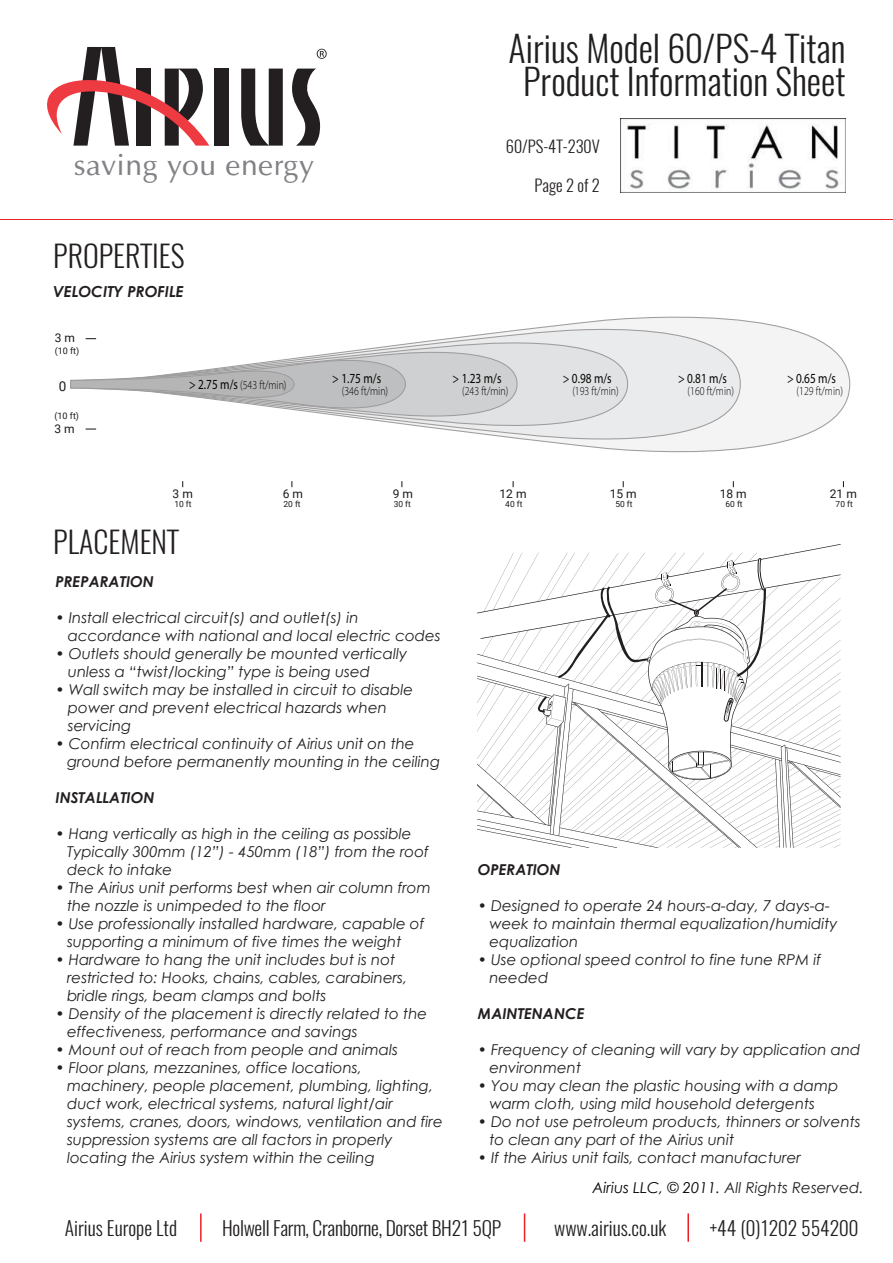
<style>
.page{position:relative;width:893px;height:1263px;background:#fff}
.page>*{position:absolute;margin:0;border:0;box-sizing:border-box;transform-origin:0 0}
.t1{font:300 36px/33px "Oswald";color:#211e1e;text-align:center}
.t2{font:300 30px "Oswald";color:#231f20}
.t3{font:29.7px "Optima";letter-spacing:.02em;color:#808285}
.t4{font:300 19.5px "Oswald";color:#211e1e}
.t5{font:300 16.5px "Oswald";color:#231f20}
.t6{font:italic 700 15.15px "Century Gothic";color:#231f20}
.t7{font:italic 15px "Century Gothic";color:#231f20}
.t8{font:italic 700 15px "Century Gothic";color:#231f20}
.t9{font:13.95px "Myriad Pro";color:#050504;scale:.81 1}
.t10{font:13.5px "Roboto";color:#1b1b19}
.t11{font:300 12.15px "Myriad Pro";color:#050504;scale:.81 1}
.t12{font:12px "Roboto";color:#1b1b19}
.t13{font:9px "Roboto";color:#1b1b19}
.t14{font:8.4px "Roboto";color:#1b1b19}
.s1{font-weight:400;font-size:13.95px}
.s2{color:#050504}
</style>
<div class="page">
<hr style="left:1px;top:219px;width:892px;height:1px;background:#eb262b">
<div style="left:214px;top:69px;width:14px;height:77px;background:#231f20"></div>
<svg style="left:241px;top:69px;width:42px;height:77px"></svg>
<svg style="left:292px;top:69px;width:29px;height:77px"></svg>
<svg style="left:47px;top:47px;width:162px;height:99px"></svg>
<svg style="left:317px;top:49px;width:10px;height:10px"></svg>
<img style="left:621px;top:118px;width:224px;height:75px">
<hr style="left:200px;top:1213px;width:2px;height:29px;background:#ec2026">
<svg style="left:524px;top:1213px;width:1px;height:29px"></svg>
<hr style="left:687px;top:1213px;width:2px;height:29px;background:#ec2026">
<svg style="left:477px;top:544px;width:364px;height:304px"></svg>
<svg style="left:741px;top:320px;width:109px;height:129px"></svg>
<svg style="left:537px;top:317px;width:204px;height:135px"></svg>
<svg style="left:448px;top:327px;width:181px;height:114px"></svg>
<svg style="left:70px;top:338px;width:448px;height:92px"></svg>
<h3 class="t3" style="left:74px;top:147px;width:242px">saving you energy</h3>
<h2 class="t2" style="left:53px;top:243px;width:133px">PROPERTIES</h2>
<p class="t6" style="left:53px;top:286px;width:132px">VELOCITY PROFILE</p>
<p class="t12" style="left:55px;top:332px;width:22px">3 m</p>
<p class="t13" style="left:55px;top:346px;width:26px">(10 ft)</p>
<p class="t10" style="left:59px;top:380px;width:9px">0</p>
<p class="t11" style="left:189px;top:380px;width:122px"><span class="s1">&gt; 2.75 m/s</span> (543 ft/min)</p>
<p class="t13" style="left:54px;top:411px;width:26px">(10 ft)</p>
<p class="t12" style="left:54px;top:423px;width:22px">3 m</p>
<p class="t9" style="left:332px;top:373px;width:62px">&gt; 1.75 m/s</p>
<p class="t11" style="left:342px;top:387px;width:59px">(346 ft/min)</p>
<h1 class="t1" style="left:508px;top:35px;width:338px">Airius Model 60/PS-4 Titan<br>Product Information Sheet</h1>
<p class="t5" style="left:506px;top:139px;width:95px">60/PS-4T-230V</p>
<p class="t5" style="left:535px;top:179px;width:67px">Page 2 of 2</p>
<p class="t9" style="left:453px;top:373px;width:62px">&gt; 1.23 m/s</p>
<p class="t11" style="left:462px;top:387px;width:59px">(243 ft/min)</p>
<p class="t9" style="left:563px;top:373px;width:62px">&gt; 0.98 m/s</p>
<p class="t11" style="left:572px;top:387px;width:59px">(193 ft/min)</p>
<p class="t9" style="left:678px;top:373px;width:62px">&gt; 0.81 m/s</p>
<p class="t11" style="left:688px;top:387px;width:59px">(160 ft/min)</p>
<p class="t9" style="left:787px;top:373px;width:62px">&gt; 0.65 m/s</p>
<p class="t11" style="left:797px;top:387px;width:59px">(129 ft/min)</p>
<p class="t12" style="left:173px;top:488px;width:22px">3 m</p>
<p class="t12" style="left:283px;top:488px;width:22px">6 m</p>
<p class="t12" style="left:393px;top:488px;width:22px">9 m</p>
<p class="t12" style="left:500px;top:488px;width:28px">12 m</p>
<p class="t12" style="left:610px;top:488px;width:28px">15 m</p>
<p class="t12" style="left:720px;top:488px;width:28px">18 m</p>
<p class="t12" style="left:830px;top:488px;width:28px">21 m</p>
<p class="t14" style="left:174px;top:500px;width:19px">10 ft</p>
<p class="t14" style="left:284px;top:500px;width:19px">20 ft</p>
<p class="t14" style="left:394px;top:500px;width:19px">30 ft</p>
<p class="t14" style="left:505px;top:500px;width:19px">40 ft</p>
<p class="t14" style="left:615px;top:500px;width:19px">50 ft</p>
<p class="t14" style="left:725px;top:500px;width:19px">60 ft</p>
<p class="t14" style="left:836px;top:500px;width:19px">70 ft</p>
<h2 class="t2" style="left:53px;top:529px;width:127px">PLACEMENT</h2>
<p class="t8" style="left:56px;top:576px;width:100px">PREPARATION</p>
<p class="t7" style="left:56px;top:612px;width:305px">ï Install electrical circuit(s) and outlet(s) in</p>
<p class="t7" style="left:68px;top:630px;width:374px">accordance with national and local electric codes</p>
<p class="t7" style="left:56px;top:648px;width:353px">ï Outlets should generally be mounted vertically</p>
<p class="t7" style="left:68px;top:666px;width:304px">unless a “twist/locking” type is being used</p>
<p class="t7" style="left:56px;top:684px;width:359px">ï Wall switch may be installed in circuit to disable</p>
<p class="t7" style="left:68px;top:702px;width:320px">power and prevent electrical hazards when</p>
<p class="t7" style="left:68px;top:720px;width:65px">servicing</p>
<p class="t7" style="left:56px;top:738px;width:361px">ï Confirm electrical continuity of Airius unit on the</p>
<p class="t7" style="left:67px;top:756px;width:375px">ground before permanently mounting in the ceiling</p>
<p class="t8" style="left:56px;top:792px;width:100px">INSTALLATION</p>
<p class="t7" style="left:56px;top:828px;width:357px">ï Hang vertically as high in the ceiling as possible</p>
<p class="t7" style="left:67px;top:846px;width:363px">Typically 300mm (12”) - 450mm (18”) from the roof</p>
<p class="t7" style="left:67px;top:864px;width:107px">deck to intake</p>
<p class="t7" style="left:56px;top:882px;width:377px">ï The Airius unit performs best when air column from</p>
<p class="t7" style="left:67px;top:900px;width:260px">the nozzle is unimpeded to the floor</p>
<p class="t7" style="left:56px;top:918px;width:370px">ï Use professionally installed hardware, capable of</p>
<p class="t7" style="left:67px;top:936px;width:336px">supporting a minimum of five times the weight</p>
<p class="t7" style="left:56px;top:954px;width:341px">ï Hardware to hang the unit includes but is not</p>
<p class="t7" style="left:67px;top:972px;width:342px">restricted to: Hooks, chains, cables, carabiners,</p>
<p class="t7" style="left:67px;top:990px;width:261px">bridle rings, beam clamps and bolts</p>
<p class="t7" style="left:56px;top:1008px;width:373px">ï Density of the placement is directly related to the</p>
<p class="t7" style="left:67px;top:1026px;width:292px">effectiveness, performance and savings</p>
<p class="t7" style="left:56px;top:1044px;width:344px">ï Mount out of reach from people and animals</p>
<p class="t7" style="left:56px;top:1062px;width:308px">ï Floor plans, mezzanines, office locations,</p>
<p class="t7" style="left:67px;top:1080px;width:368px">machinery, people placement, plumbing, lighting,</p>
<p class="t7" style="left:67px;top:1098px;width:327px">duct work, electrical systems, natural light/air</p>
<p class="t7" style="left:67px;top:1116px;width:377px">systems, cranes, doors, windows, ventilation and fire</p>
<p class="t7" style="left:67px;top:1134px;width:327px">suppression systems are all factors in properly</p>
<p class="t7" style="left:67px;top:1152px;width:309px">locating the Airius system within the ceiling</p>
<p class="t8" style="left:478px;top:864px;width:84px">OPERATION</p>
<p class="t7" style="left:478px;top:900px;width:354px">ï Designed to operate 24 hours-a-day, 7 days-a-</p>
<p class="t7" style="left:489px;top:918px;width:350px">week to maintain thermal equalization/humidity</p>
<p class="t7" style="left:489px;top:936px;width:91px">equalization</p>
<p class="t7" style="left:478px;top:954px;width:345px">ï Use optional speed control to fine tune RPM if</p>
<p class="t7" style="left:489px;top:972px;width:60px">needed</p>
<p class="t8" style="left:478px;top:1008px;width:108px">MAINTENANCE</p>
<p class="t7" style="left:478px;top:1044px;width:384px">ï Frequency of cleaning will vary by application and</p>
<p class="t7" style="left:489px;top:1062px;width:93px">environment</p>
<p class="t7" style="left:478px;top:1080px;width:362px">ï You may clean the plastic housing with a damp</p>
<p class="t7" style="left:489px;top:1098px;width:327px">warm cloth, using mild household detergents</p>
<p class="t7" style="left:478px;top:1116px;width:384px">ï Do not use petroleum products, thinners or solvents</p>
<p class="t7" style="left:489px;top:1134px;width:246px">to clean any part of the Airius unit</p>
<p class="t7" style="left:478px;top:1152px;width:325px">ï If the Airius unit fails, contact manufacturer</p>
<p class="t7" style="left:592px;top:1182px;width:273px"><span class="s2">Airius LLC, © 2011</span>. All Rights Reserved.</p>
<h3 class="t4" style="left:65px;top:1220px;width:114px">Airius Europe Ltd</h3>
<h3 class="t4" style="left:222px;top:1220px;width:281px">Holwell Farm, Cranborne, Dorset BH21 5QP</h3>
<h3 class="t4" style="left:554px;top:1220px;width:114px">www.airius.co.uk</h3>
<h3 class="t4" style="left:710px;top:1220px;width:150px">+44 (0)1202 554200</h3>
</div>
